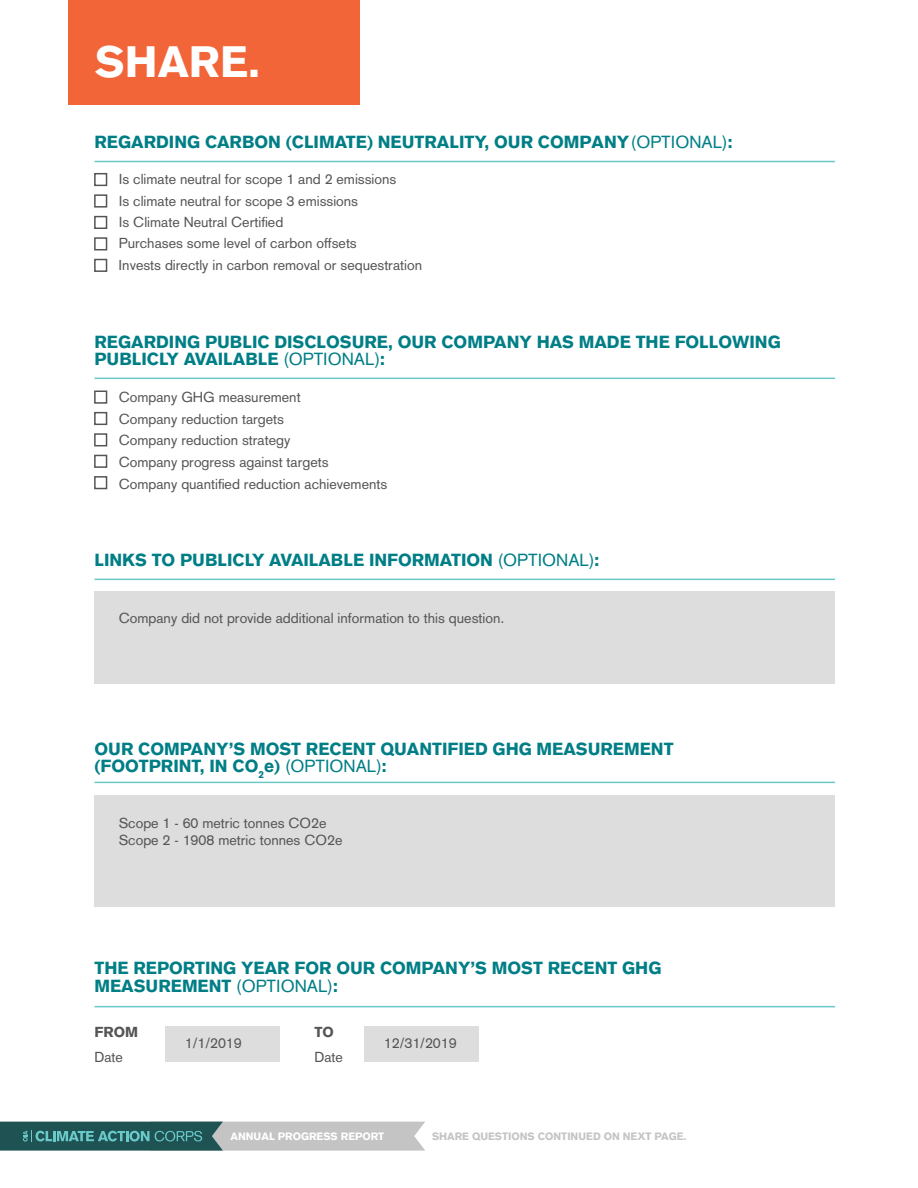
<style>
.page{position:relative;width:918px;height:1188px;background:#fff}
.page>*{position:absolute;margin:0;border:0;box-sizing:border-box;transform-origin:0 0}
.t1{font:900 43.2px "Akzidenz Grotesk";color:#fff}
.t2{font:900 17.25px/17.2px "Akzidenz Grotesk";color:#007e86}
.t3{font:14.25px/21.8px "Akzidenz Grotesk";color:#555}
.t4{font:900 14.25px "Akzidenz Grotesk";color:#555}
.t5{font:900 10.5px "Akzidenz Grotesk";color:#c4c4c4}
.t6{font:900 10.5px "Akzidenz Grotesk";color:#fff}
.s1{font-weight:400}
</style>
<div class="page">
<hr style="left:95px;top:378px;width:740px;height:1px;background:#6ac9c9">
<hr style="left:95px;top:579px;width:740px;height:1px;background:#6ac9c9">
<hr style="left:95px;top:782px;width:740px;height:1px;background:#6ac9c9">
<hr style="left:95px;top:1006px;width:740px;height:1px;background:#6ac9c9">
<div style="left:94px;top:591px;width:741px;height:93px;background:#ddd"></div>
<div style="left:94px;top:796px;width:741px;height:111px;background:#ddd"></div>
<div style="left:165px;top:1026px;width:115px;height:36px;background:#ddd"></div>
<div style="left:364px;top:1026px;width:115px;height:36px;background:#ddd"></div>
<div style="left:68px;top:0;width:292px;height:105px;background:#f26539"></div>
<hr style="left:95px;top:161px;width:740px;height:1px;background:#6ac9c9">
<div style="left:94px;top:391px;width:13px;height:13px;border:2px solid #555"></div>
<div style="left:94px;top:455px;width:13px;height:13px;border:2px solid #555"></div>
<div style="left:94px;top:412px;width:13px;height:13px;border:2px solid #555"></div>
<div style="left:94px;top:476px;width:13px;height:13px;border:2px solid #555"></div>
<div style="left:94px;top:433px;width:13px;height:13px;border:2px solid #555"></div>
<div style="left:94px;top:173px;width:13px;height:13px;border:2px solid #555"></div>
<div style="left:94px;top:237px;width:13px;height:13px;border:2px solid #555"></div>
<div style="left:94px;top:194px;width:13px;height:14px;border:2px solid #555"></div>
<div style="left:94px;top:259px;width:13px;height:13px;border:2px solid #555"></div>
<div style="left:94px;top:216px;width:13px;height:13px;border:2px solid #555"></div>
<svg style="left:0;top:1122px;width:425px;height:29px;background:#779494"></svg>
<h1 class="t1" style="left:95px;top:36px;width:166px">SHARE.</h1>
<p class="t2" style="left:94px;top:133px;width:640px">REGARDING CARBON (CLIMATE) NEUTRALITY, OUR COMPANY<span class="s1">(OPTIONAL)</span>:</p>
<p class="t3" style="left:119px;top:168px;width:305px">Is climate neutral for scope 1 and 2 emissions<br>Is climate neutral for scope 3 emissions<br>Is Climate Neutral Certified<br>Purchases some level of carbon offsets<br>Invests directly in carbon removal or sequestration</p>
<p class="t2" style="left:94px;top:333px;width:688px">REGARDING PUBLIC DISCLOSURE, OUR COMPANY HAS MADE THE FOLLOWING<br>PUBLICLY AVAILABLE <span class="s1">(OPTIONAL)</span>:</p>
<p class="t3" style="left:119px;top:386px;width:270px">Company GHG measurement<br>Company reduction targets<br>Company reduction strategy<br>Company progress against targets<br>Company quantified reduction achievements</p>
<p class="t2" style="left:94px;top:551px;width:506px">LINKS TO PUBLICLY AVAILABLE INFORMATION <span class="s1">(OPTIONAL)</span>:</p>
<p class="t3" style="left:119px;top:608px;width:387px">Company did not provide additional information to this question.</p>
<p class="t2" style="left:94px;top:740px;width:581px">OUR COMPANY’S MOST RECENT QUANTIFIED GHG MEASUREMENT (FOOTPRINT, IN CO<sub>2</sub>e) <span class="s1">(OPTIONAL)</span>:</p>
<p class="t3" style="left:119px;top:814px;width:225px;line-height:17.2px">Scope 1 - 60 metric tonnes CO2e<br>Scope 2 - 1908 metric tonnes CO2e</p>
<p class="t2" style="left:95px;top:959px;width:569px">THE REPORTING YEAR FOR OUR COMPANY’S MOST RECENT GHG<br>MEASUREMENT <span class="s1">(OPTIONAL)</span>:</p>
<p class="t4" style="left:94px;top:1023px;width:45px">FROM</p>
<p class="t3" style="left:94px;top:1046px;width:30px">Date</p>
<p class="t4" style="left:314px;top:1023px;width:21px">TO</p>
<p class="t3" style="left:314px;top:1046px;width:30px">Date</p>
<p class="t3" style="left:185px;top:1032px;width:59px">1/1/2019</p>
<p class="t3" style="left:384px;top:1032px;width:74px">12/31/2019</p>
<p class="t6" style="left:231px;top:1130px;width:155px">ANNUAL PROGRESS REPORT</p>
<p class="t5" style="left:432px;top:1130px;width:256px">SHARE QUESTIONS CONTINUED ON NEXT PAGE.</p>
</div>
